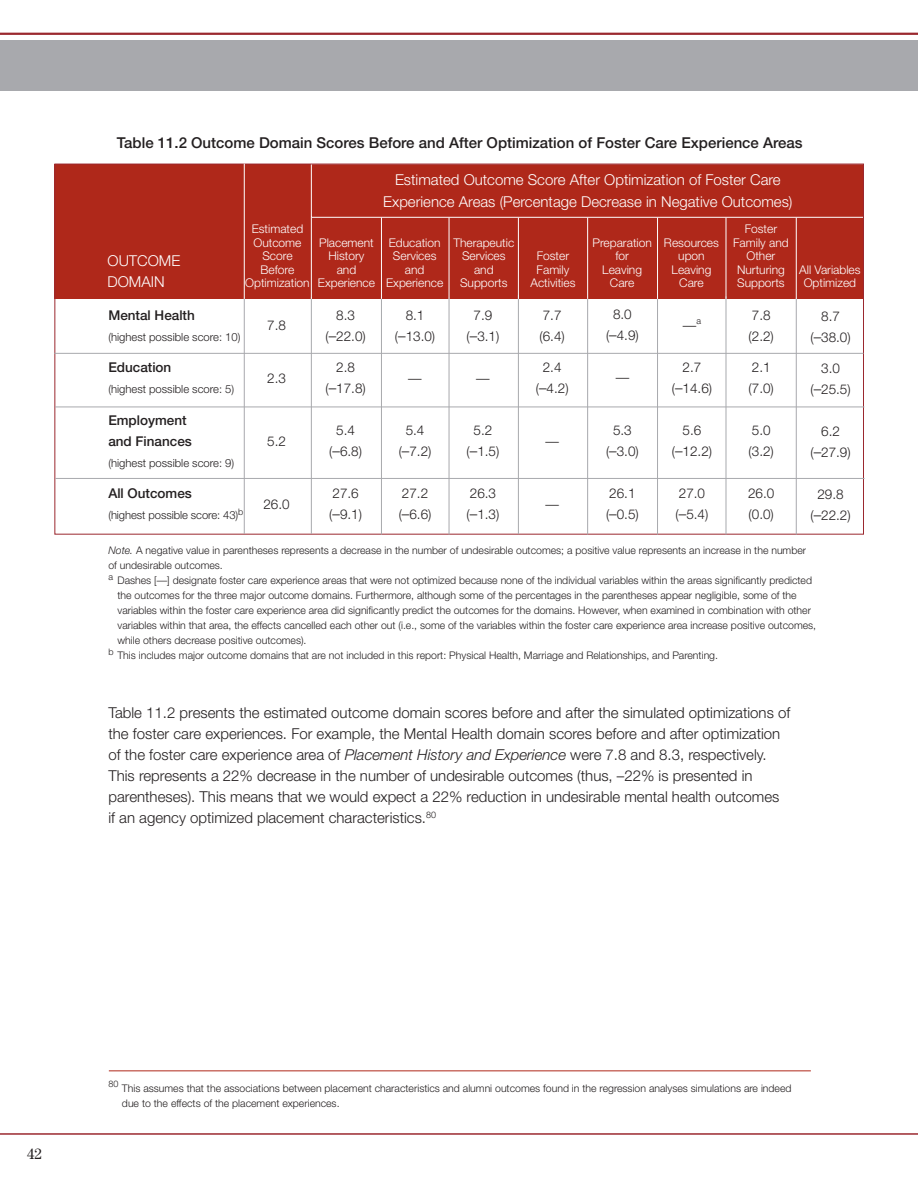
<style>
.page{position:relative;width:918px;height:1188px;background:#fff}
.page>*{position:absolute;margin:0;border:0;box-sizing:border-box;transform-origin:0 0}
.t1{font:300 15px/21px "Helvetica Neue";color:#231f20}
.t2{font:300 15px/21px "Helvetica Neue";color:#fff}
.t3{font:500 15px "Helvetica Neue";color:#231f20}
.t4{font:15px "Century";color:#231f20}
.t5{font:300 13.5px/21px "Helvetica Neue";color:#231f20;text-align:center}
.t6{font:500 13.5px/21px "Helvetica Neue";color:#231f20}
.t7{font:300 12px/13.5px "Helvetica Neue";color:#fff;text-align:center}
.t8{font:300 11.25px "Helvetica Neue";color:#231f20}
.t9{font:300 10.5px/15px "Helvetica Neue";color:#231f20}
.s1{font-size:15px}
.s2{font-style:italic}
</style>
<div class="page">
<div style="left:0;top:40px;width:918px;height:51px;background:#a8a9ad"></div>
<hr style="left:0;top:33px;width:918px;height:2px;background:#9b282f">
<hr style="left:0;top:1133px;width:918px;height:2px;background:#9b282f">
<div style="left:54px;top:164px;width:810px;height:134px;background:#af281a"></div>
<div style="left:311px;top:163px;width:555px;height:55px;border:1px solid #fff"></div>
<hr style="left:311px;top:297px;width:1px;height:237px;background:#a8a9ad">
<hr style="left:381px;top:297px;width:1px;height:238px;background:#a8a9ad">
<hr style="left:449px;top:298px;width:1px;height:237px;background:#a8a9ad">
<hr style="left:518px;top:295px;width:1px;height:239px;background:#a8a9ad">
<hr style="left:587px;top:298px;width:1px;height:237px;background:#a8a9ad">
<hr style="left:657px;top:298px;width:1px;height:237px;background:#a8a9ad">
<hr style="left:726px;top:296px;width:1px;height:239px;background:#a8a9ad">
<hr style="left:796px;top:298px;width:1px;height:237px;background:#a8a9ad">
<hr style="left:54px;top:353px;width:810px;height:1px;background:#a8a9ad">
<hr style="left:55px;top:407px;width:809px;height:1px;background:#a8a9ad">
<hr style="left:55px;top:478px;width:810px;height:1px;background:#a8a9ad">
<hr style="left:244px;top:298px;width:1px;height:236px;background:#a8a9ad">
<hr style="left:796px;top:218px;width:1px;height:81px;background:#fff">
<hr style="left:726px;top:218px;width:1px;height:81px;background:#fff">
<hr style="left:657px;top:218px;width:1px;height:81px;background:#fff">
<hr style="left:587px;top:218px;width:1px;height:81px;background:#fff">
<hr style="left:518px;top:218px;width:1px;height:81px;background:#fff">
<hr style="left:449px;top:218px;width:1px;height:81px;background:#fff">
<hr style="left:381px;top:218px;width:1px;height:81px;background:#fff">
<hr style="left:311px;top:218px;width:1px;height:81px;background:#fff">
<hr style="left:244px;top:164px;width:1px;height:135px;background:#fff">
<hr style="left:109px;top:1071px;width:702px;height:1px;background:#af281a">
<h1 class="t3" style="left:117px;top:134px;width:687px">Table 11.2 Outcome Domain Scores Before and After Optimization of Foster Care Experience Areas</h1>
<h1 class="t2" style="left:383px;top:168px;width:411px;line-height:22.5px;text-align:center">Estimated Outcome Score After Optimization of Foster Care<br>Experience Areas (Percentage Decrease in Negative Outcomes)</h1>
<h1 class="t2" style="left:108px;top:249px;width:74px">OUTCOME<br>DOMAIN</h1>
<p class="t7" style="left:245px;top:222px;width:66px">Estimated<br>Outcome<br>Score<br>Before<br>Optimization</p>
<p class="t7" style="left:318px;top:235px;width:59px">Placement<br>History and<br>Experience</p>
<p class="t7" style="left:386px;top:235px;width:59px">Education<br>Services and<br>Experience</p>
<p class="t7" style="left:453px;top:235px;width:62px">Therapeutic<br>Services and<br>Supports</p>
<p class="t7" style="left:530px;top:249px;width:47px">Foster<br>Family<br>Activities</p>
<p class="t7" style="left:593px;top:235px;width:61px">Preparation for<br>Leaving<br>Care</p>
<p class="t7" style="left:664px;top:235px;width:56px">Resources upon<br>Leaving<br>Care</p>
<p class="t7" style="left:733px;top:222px;width:57px">Foster<br>Family and<br>Other<br>Nurturing<br>Supports</p>
<p class="t7" style="left:799px;top:262px;width:63px">All Variables<br>Optimized</p>
<p class="t6" style="left:108px;top:304px;width:88px">Mental Health</p>
<p class="t8" style="left:108px;top:330px;width:134px">(highest possible score: 10)</p>
<p class="t6" style="left:108px;top:357px;width:65px">Education</p>
<p class="t8" style="left:108px;top:382px;width:127px">(highest possible score: 5)</p>
<p class="t6" style="left:108px;top:409px;width:85px">Employment and Finances</p>
<p class="t8" style="left:108px;top:456px;width:127px">(highest possible score: 9)</p>
<p class="t6" style="left:108px;top:483px;width:85px">All Outcomes</p>
<p class="t8" style="left:108px;top:508px;width:137px">(highest possible score: 43)<sup>b</sup></p>
<p class="t5" style="left:267px;top:315px;width:20px">7.8</p>
<p class="t5" style="left:267px;top:367px;width:20px">2.3</p>
<p class="t5" style="left:267px;top:430px;width:20px">5.2</p>
<p class="t5" style="left:263px;top:493px;width:28px">26.0</p>
<p class="t5" style="left:326px;top:304px;width:42px">8.3 (<span class="s1">–</span>22.0)</p>
<p class="t5" style="left:326px;top:357px;width:42px">2.8 (<span class="s1">–</span>17.8)</p>
<p class="t5" style="left:329px;top:420px;width:34px">5.4 (<span class="s1">–</span>6.8)</p>
<p class="t5" style="left:329px;top:483px;width:34px;text-align:left">27.6 (<span class="s1">–</span>9.1)</p>
<p class="t5" style="left:395px;top:304px;width:42px">8.1 (<span class="s1">–</span>13.0)</p>
<p class="t5" style="left:408px;top:367px;width:15px">—</p>
<p class="t5" style="left:399px;top:420px;width:34px">5.4 (<span class="s1">–</span>7.2)</p>
<p class="t5" style="left:399px;top:483px;width:34px;text-align:left">27.2 (<span class="s1">–</span>6.6)</p>
<p class="t5" style="left:467px;top:304px;width:34px">7.9 (<span class="s1">–</span>3.1)</p>
<p class="t5" style="left:476px;top:367px;width:15px">—</p>
<p class="t5" style="left:467px;top:420px;width:34px">5.2 (<span class="s1">–</span>1.5)</p>
<p class="t5" style="left:467px;top:483px;width:34px;text-align:left">26.3 (<span class="s1">–</span>1.3)</p>
<p class="t5" style="left:540px;top:304px;width:27px;text-align:left">7.7 (6.4)</p>
<p class="t5" style="left:536px;top:357px;width:34px">2.4 (<span class="s1">–</span>4.2)</p>
<p class="t5" style="left:545px;top:430px;width:15px">—</p>
<p class="t5" style="left:545px;top:493px;width:15px">—</p>
<p class="t5" style="left:606px;top:304px;width:34px">8.0 (<span class="s1">–</span>4.9)</p>
<p class="t5" style="left:616px;top:367px;width:15px">—</p>
<p class="t5" style="left:606px;top:419px;width:34px">5.3 (<span class="s1">–</span>3.0)</p>
<p class="t5" style="left:606px;top:482px;width:34px;text-align:left">26.1 (<span class="s1">–</span>0.5)</p>
<p class="t5" style="left:683px;top:315px;width:20px">—<sup>a</sup></p>
<p class="t5" style="left:672px;top:357px;width:42px">2.7 (<span class="s1">–</span>14.6)</p>
<p class="t5" style="left:672px;top:420px;width:42px">5.6 (<span class="s1">–</span>12.2)</p>
<p class="t5" style="left:676px;top:483px;width:34px;text-align:left">27.0 (<span class="s1">–</span>5.4)</p>
<p class="t5" style="left:749px;top:304px;width:27px;text-align:left">7.8 (2.2)</p>
<p class="t5" style="left:749px;top:357px;width:27px;text-align:left">2.1 (7.0)</p>
<p class="t5" style="left:749px;top:420px;width:27px;text-align:left">5.0 (3.2)</p>
<p class="t5" style="left:748px;top:483px;width:28px;text-align:left">26.0 (0.0)</p>
<p class="t5" style="left:810px;top:305px;width:42px">8.7 (<span class="s1">–</span>38.0)</p>
<p class="t5" style="left:810px;top:358px;width:42px">3.0 (<span class="s1">–</span>25.5)</p>
<p class="t5" style="left:810px;top:421px;width:42px">6.2 (<span class="s1">–</span>27.9)</p>
<p class="t5" style="left:810px;top:484px;width:42px">29.8 (<span class="s1">–</span>22.2)</p>
<p class="t9" style="left:108px;top:543px;width:699px"><span class="s2">Note.</span> A negative value in parentheses represents a decrease in the number of undesirable outcomes; a positive value represents an increase in the number</p>
<p class="t9" style="left:108px;top:558px;width:116px">of undesirable outcomes.</p>
<p class="t9" style="left:108px;top:573px;width:705px"><sup>a</sup> Dashes [—] designate foster care experience areas that were not optimized because none of the individual variables within the areas significantly predicted</p>
<p class="t9" style="left:117px;top:588px;width:681px">the outcomes for the three major outcome domains. Furthermore, although some of the percentages in the parentheses appear negligible, some of the</p>
<p class="t9" style="left:117px;top:603px;width:695px">variables within the foster care experience area did significantly predict the outcomes for the domains. However, when examined in combination with other</p>
<p class="t9" style="left:117px;top:618px;width:700px">variables within that area, the effects cancelled each other out (i.e., some of the variables within the foster care experience area increase positive outcomes,</p>
<p class="t9" style="left:117px;top:633px;width:191px">while others decrease positive outcomes).</p>
<p class="t9" style="left:108px;top:648px;width:611px"><sup>b</sup> This includes major outcome domains that are not included in this report: Physical Health, Marriage and Relationships, and Parenting.</p>
<p class="t1" style="left:108px;top:701px;width:683px">Table 11.2 presents the estimated outcome domain scores before and after the simulated optimizations of the foster care experiences. For example, the Mental Health domain scores before and after optimization of the foster care experience area of <span class="s2">Placement History and Experience</span> were 7.8 and 8.3, respectively.<br>This represents a 22% decrease in the number of undesirable outcomes (thus, –22% is presented in parentheses). This means that we would expect a 22% reduction in undesirable mental health outcomes<br>if an agency optimized placement characteristics.<sup>80</sup></p>
<h1 class="t4" style="left:27px;top:1145px;width:16px">42</h1>
<p class="t9" style="left:122px;top:1081px;width:671px;text-indent:-14px"><sup>80</sup> This assumes that the associations between placement characteristics and alumni outcomes found in the regression analyses simulations are indeed due to the effects of the placement experiences.</p>
</div>
